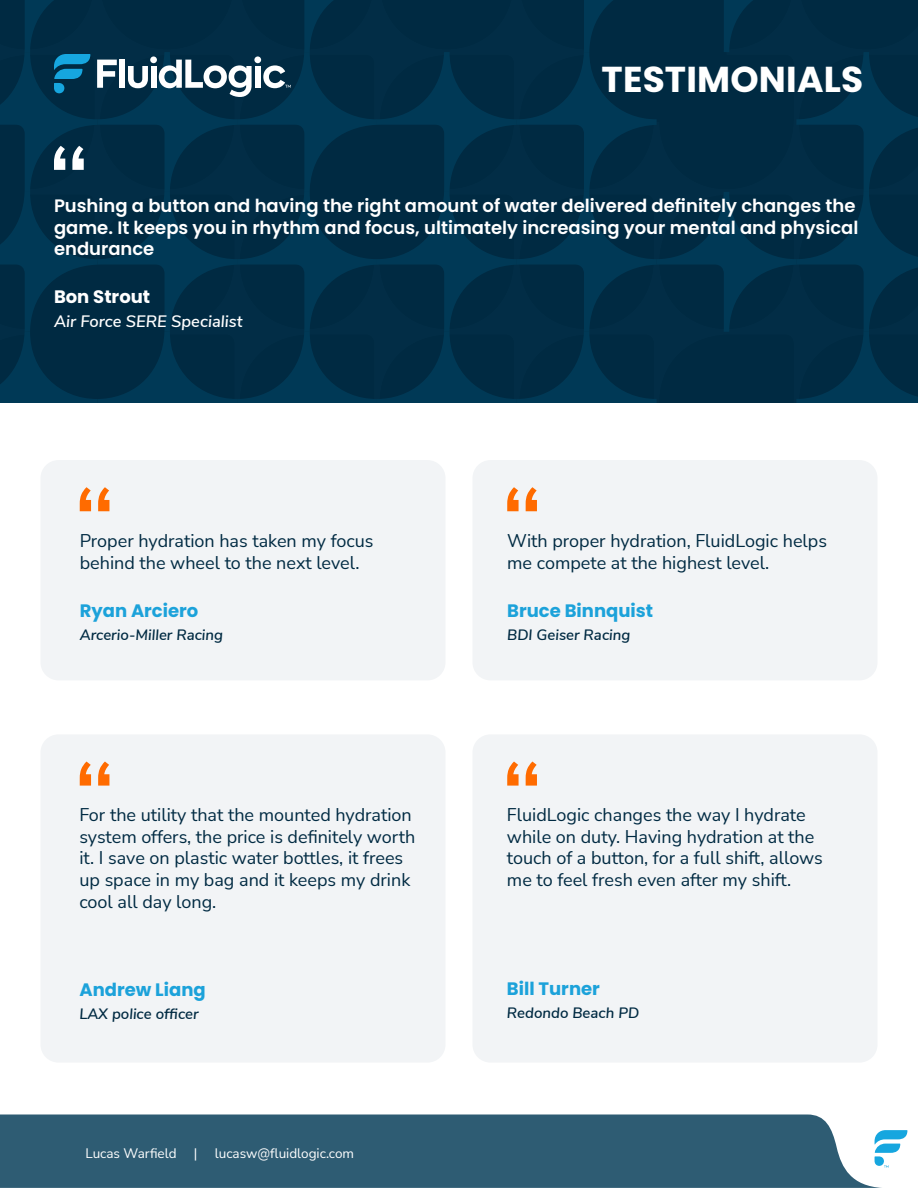
<style>
.page{position:relative;width:918px;height:1188px;background:#fff}
.page>*{position:absolute;margin:0;border:0;box-sizing:border-box;transform-origin:0 0}
.Q{font:700 36px "Poppins";letter-spacing:.005em;color:#fff}
.quote{font:18px/21.6px "Nunito Sans";color:#002a42}
.pull{font:600 18px/21.6px "Poppins";color:#fff}
.A{font:18px/21.6px "Nunito Sans";color:#002a42}
.name_of_person{font:700 18px "Poppins";color:#1ca2da}
.name_of_person_2{font:700 18px "Poppins";color:#fff}
.company_2{font:italic 600 16.5px "Nunito Sans";color:#fff}
.company{font:italic 600 15px "Nunito Sans";color:#002a42}
.t1{font:13.5px "Nunito Sans";color:#fff}
</style>
<div class="page">
<svg style="left:0;top:1114px;width:882px;height:74px;background:#38647a"></svg>
<svg style="left:875px;top:1130px;width:32px;height:38px"></svg>
<div style="left:40px;top:460px;width:406px;height:220px;background:#f2f4f6;border-radius:18px"></div>
<svg style="left:80px;top:487px;width:29px;height:24px"></svg>
<svg style="left:0;top:0;width:918px;height:403px;background:#022f48"></svg>
<div style="left:472px;top:460px;width:406px;height:220px;background:#f2f4f6;border-radius:18px"></div>
<svg style="left:507px;top:487px;width:30px;height:24px"></svg>
<div style="left:40px;top:734px;width:406px;height:329px;background:#f2f4f6;border-radius:18px"></div>
<svg style="left:80px;top:762px;width:29px;height:24px"></svg>
<div style="left:472px;top:734px;width:406px;height:329px;background:#f2f4f6;border-radius:18px"></div>
<svg style="left:507px;top:762px;width:30px;height:24px"></svg>
<p class="Q" style="left:602px;top:58px;width:263px">TESTIMONIALS</p>
<p class="pull" style="left:54px;top:195px;width:806px">Pushing a button and having the right amount of water delivered definitely changes the game. It keeps you in rhythm and focus, ultimately increasing your mental and physical endurance</p>
<p class="name_of_person_2" style="left:54px;top:287px;width:98px">Bon Strout</p>
<p class="company_2" style="left:54px;top:309px;width:190px">Air Force SERE Specialist</p>
<p class="quote" style="left:80px;top:529px;width:295px">Proper hydration has taken my focus behind the wheel to the next level.</p>
<p class="name_of_person" style="left:80px;top:600px;width:120px">Ryan Arciero</p>
<p class="company" style="left:80px;top:624px;width:145px">Arcerio-Miller Racing</p>
<p class="quote" style="left:79px;top:803px;width:337px">For the utility that the mounted hydration system offers, the price is definitely worth it. I save on plastic water bottles, it frees up space in my bag and it keeps my drink cool all day long.</p>
<p class="name_of_person" style="left:79px;top:979px;width:128px">Andrew Liang</p>
<p class="company" style="left:79px;top:1003px;width:121px">LAX police officer</p>
<p class="t1" style="left:86px;top:1144px;width:93px">Lucas Warfield</p>
<p class="t1" style="left:194px;top:1144px;width:5px">|</p>
<p class="t1" style="left:215px;top:1144px;width:141px">lucasw@fluidlogic.com</p>
<p class="quote" style="left:507px;top:529px;width:321px">With proper hydration, FluidLogic helps me compete at the highest level.</p>
<p class="name_of_person" style="left:507px;top:600px;width:147px">Bruce Binnquist</p>
<p class="company" style="left:507px;top:624px;width:125px">BDI Geiser Racing</p>
<p class="A" style="left:507px;top:803px;width:317px">FluidLogic changes the way I hydrate while on duty. Having hydration at the touch of a button, for a full shift, allows me to feel fresh even after my shift.</p>
<p class="name_of_person" style="left:507px;top:978px;width:95px">Bill Turner</p>
<p class="company" style="left:507px;top:1002px;width:134px">Redondo Beach PD</p>
</div>
